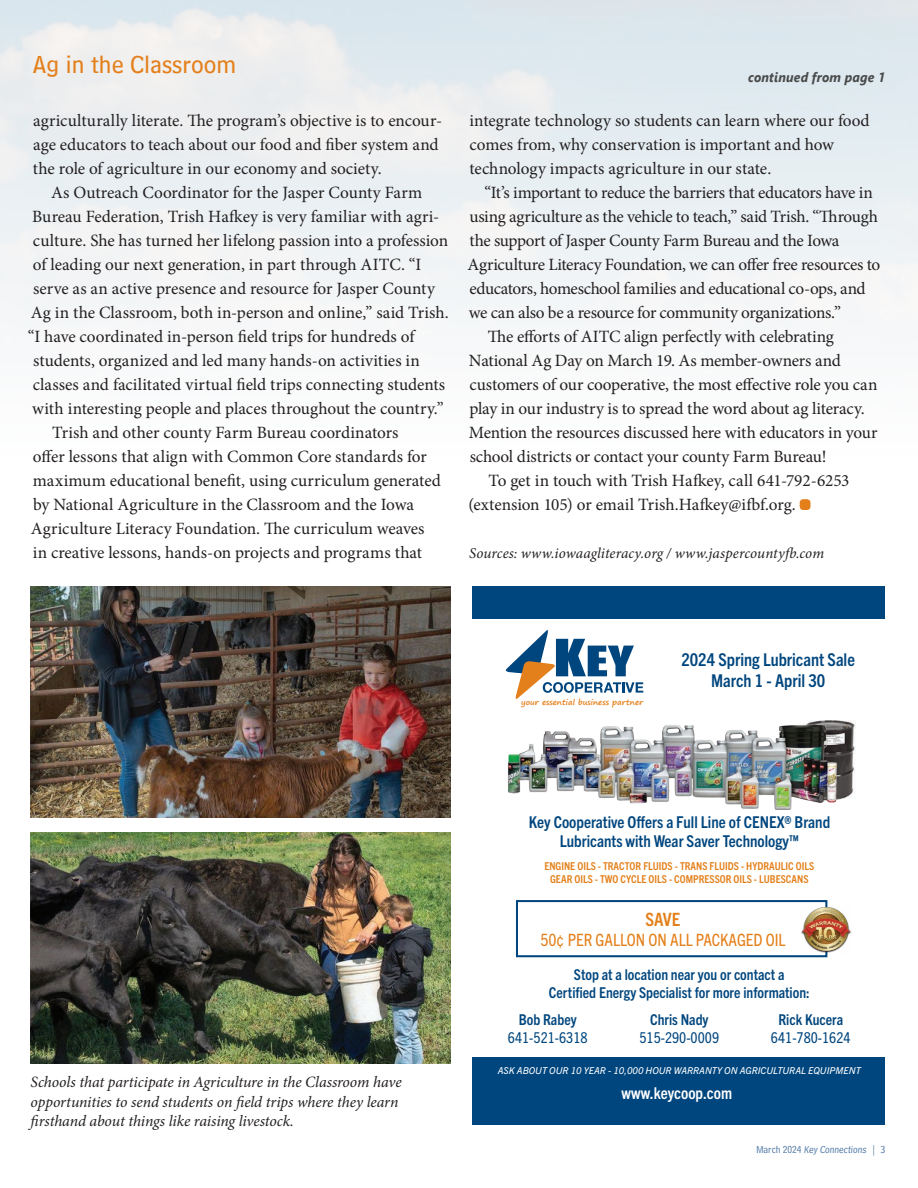
<style>
.page{position:relative;width:918px;height:1188px;background:#fff}
.page>*{position:absolute;margin:0;border:0;box-sizing:border-box;transform-origin:0 0}
.t1{font:25.5px "Bell Centennial Std Sub Capt";color:#e4801b}
.t2{font:700 condensed 18.3px "Trade Gothic Next LT Pro";color:#e4801b}
.t3{font:700 condensed 17.7px/21.3px "Trade Gothic Next LT Pro";color:#00467e;text-align:center}
.t4{font:17.25px/24px "Minion Pro";letter-spacing:-.005em;color:#231f20}
.t5{font:17.25px "Minion Pro";letter-spacing:-.025em;color:#231f20}
.t6{font:condensed 16.95px "Trade Gothic Next LT Pro";color:#e4801b}
.t7{font:700 condensed 16.35px/19.6px "Trade Gothic Next LT Pro";color:#00467e;text-align:center}
.t8{font:700 condensed 16.35px "Trade Gothic Next LT Pro";color:#fff}
.t9{font:italic 15.75px/19.5px "Minion Pro";letter-spacing:-.01em;color:#231f20}
.t10{font:700 condensed 15px/18px "Trade Gothic Next LT Pro";color:#00467e;text-align:center}
.t11{font:italic 15px "Minion Pro";letter-spacing:.005em;color:#231f20}
.t12{font:condensed 15px "Trade Gothic Next LT Pro";color:#00467e}
.t13{font:italic 700 13.5px "Segoe UI";letter-spacing:.015em;color:#494a4a;scale:.94 1}
.t14{font:700 condensed 10.95px/13px "Trade Gothic Next LT Pro";color:#e4801b;text-align:center}
.t15{font:10.5px "Bell Centennial Std Address";color:#4872a3}
.t16{font:italic 9.45px "Trade Gothic Next LT Pro";color:#fff}
.t17{font:700 7.8px "Segoe Print";color:#e4801b}
</style>
<div class="page">
<div style="left:800px;top:499px;width:10px;height:11px;background:#e4801b;border-radius:4px"></div>
<img style="left:31px;top:586px;width:420px;height:231px">
<img style="left:31px;top:832px;width:419px;height:231px">
<img style="left:852px;top:723px;width:4px;height:70px">
<img style="left:507px;top:720px;width:345px;height:90px">
<div style="left:472px;top:586px;width:413px;height:32px;background:#00467e"></div>
<div style="left:472px;top:1057px;width:413px;height:68px;background:#00467e"></div>
<svg style="left:506px;top:630px;width:137px;height:69px"></svg>
<div style="left:516px;top:900px;width:311px;height:57px;border:2px solid #00467e"></div>
<img style="left:801px;top:906px;width:51px;height:48px">
<h1 class="t1" style="left:32px;top:49px;width:206px">Ag in the Classroom</h1>
<p class="t4" style="left:33px;top:109px;width:411px">agriculturally literate. The program’s objective is to encour&shy;age educators to teach about our food and fiber system and the role of agriculture in our economy and society.</p>
<p class="t4" style="left:51px;top:181px;width:373px">As Outreach Coordinator for the Jasper County Farm</p>
<p class="t4" style="left:32px;top:205px;width:408px">Bureau Federation, Trish Hafkey is very familiar with agri-</p>
<p class="t4" style="left:33px;top:229px;width:417px">culture. She has turned her lifelong passion into a profession</p>
<p class="t4" style="left:33px;top:253px;width:390px">of leading our next generation, in part through AITC. “I</p>
<p class="t4" style="left:33px;top:277px;width:403px">serve as an active presence and resource for Jasper County</p>
<p class="t4" style="left:31px;top:301px;width:419px">Ag in the Classroom, both in-person and online,” said Trish.</p>
<p class="t4" style="left:28px;top:325px;width:388px">“I have coordinated in-person field trips for hundreds of</p>
<p class="t4" style="left:33px;top:349px;width:388px">students, organized and led many hands-on activities in</p>
<p class="t4" style="left:33px;top:373px;width:414px">classes and facilitated virtual field trips connecting students</p>
<p class="t4" style="left:32px;top:397px;width:413px">with interesting people and places throughout the country.”</p>
<p class="t4" style="left:52px;top:421px;width:348px">Trish and other county Farm Bureau coordinators</p>
<p class="t4" style="left:33px;top:445px;width:395px">offer lessons that align with Common Core standards for</p>
<p class="t4" style="left:33px;top:468px;width:410px">maximum educational benefit, using curriculum generated</p>
<p class="t4" style="left:33px;top:492px;width:383px">by National Agriculture in the Classroom and the Iowa</p>
<p class="t4" style="left:31px;top:516px;width:395px">Agriculture Literacy Foundation. The curriculum weaves</p>
<p class="t4" style="left:33px;top:540px;width:391px">in creative lessons, hands-on projects and programs that</p>
<p class="t13" style="left:748px;top:64px;width:148px">continued from page 1</p>
<p class="t4" style="left:469px;top:108px;width:402px">integrate technology so students can learn where our food comes from, why conservation is important and how technology impacts agriculture in our state.</p>
<p class="t5" style="left:485px;top:181px;width:390px">“It’s important to reduce the barriers that educators have in</p>
<p class="t4" style="left:469px;top:204px;width:410px">using agriculture as the vehicle to teach,” said Trish. “Through</p>
<p class="t5" style="left:469px;top:229px;width:372px">the support of Jasper County Farm Bureau and the Iowa</p>
<p class="t4" style="left:468px;top:252px;width:414px">Agriculture Literacy Foundation, we can offer free resources to</p>
<p class="t5" style="left:470px;top:277px;width:398px">educators, homeschool families and educational co-ops, and</p>
<p class="t4" style="left:469px;top:300px;width:373px">we can also be a resource for community organizations.”</p>
<p class="t4" style="left:488px;top:324px;width:348px">The efforts of AITC align perfectly with celebrating</p>
<p class="t4" style="left:469px;top:348px;width:374px">National Ag Day on March 19. As member-owners and</p>
<p class="t4" style="left:470px;top:372px;width:409px">customers of our cooperative, the most effective role you can</p>
<p class="t4" style="left:469px;top:396px;width:397px">play in our industry is to spread the word about ag literacy.</p>
<p class="t4" style="left:469px;top:420px;width:410px">Mention the resources discussed here with educators in your</p>
<p class="t4" style="left:470px;top:444px;width:358px">school districts or contact your county Farm Bureau!</p>
<p class="t4" style="left:489px;top:468px;width:362px">To get in touch with Trish Hafkey, call 641-792-6253</p>
<p class="t4" style="left:469px;top:492px;width:329px">(extension 105) or email Trish.Hafkey@ifbf.org.</p>
<p class="t11" style="left:469px;top:543px;width:357px">Sources: www.iowaagliteracy.org / www.jaspercountyfb.com</p>
<p class="t17" style="left:521px;top:696px;width:124px">your essential business partner</p>
<p class="t3" style="left:681px;top:648px;width:175px">2024 Spring Lubricant Sale<br>March 1 - April 30</p>
<p class="t9" style="left:31px;top:1072px;width:373px">Schools that participate in Agriculture in the Classroom have opportunities to send students on field trips where they learn firsthand about things like raising livestock.</p>
<p class="t7" style="left:529px;top:811px;width:303px">Key Cooperative Offers a Full Line of CENEX® Brand<br>Lubricants with Wear Saver Technology™</p>
<p class="t14" style="left:544px;top:859px;width:271px">ENGINE OILS - TRACTOR FLUIDS - TRANS FLUIDS - HYDRAULIC OILS<br>GEAR OILS - TWO CYCLE OILS - COMPRESSOR OILS - LUBESCANS</p>
<p class="t2" style="left:646px;top:906px;width:36px">SAVE</p>
<p class="t6" style="left:540px;top:928px;width:247px">50¢ PER GALLON ON ALL PACKAGED OIL</p>
<p class="t10" style="left:549px;top:965px;width:262px">Stop at a location near you or contact a<br>Certified Energy Specialist for more information:</p>
<p class="t10" style="left:519px;top:1010px;width:59px">Bob Rabey</p>
<p class="t12" style="left:508px;top:1027px;width:81px">641-521-6318</p>
<p class="t10" style="left:650px;top:1010px;width:60px">Chris Nady</p>
<p class="t12" style="left:639px;top:1027px;width:81px">515-290-0009</p>
<p class="t10" style="left:778px;top:1010px;width:66px">Rick Kucera</p>
<p class="t12" style="left:771px;top:1027px;width:81px">641-780-1624</p>
<p class="t16" style="left:498px;top:1064px;width:364px">ASK ABOUT OUR 10 YEAR - 10,000 HOUR WARRANTY ON AGRICULTURAL EQUIPMENT</p>
<p class="t8" style="left:622px;top:1082px;width:112px">www.keycoop.com</p>
<p class="t15" style="left:756px;top:1144px;width:131px">March 2024 Key Connections | 3</p>
</div>
